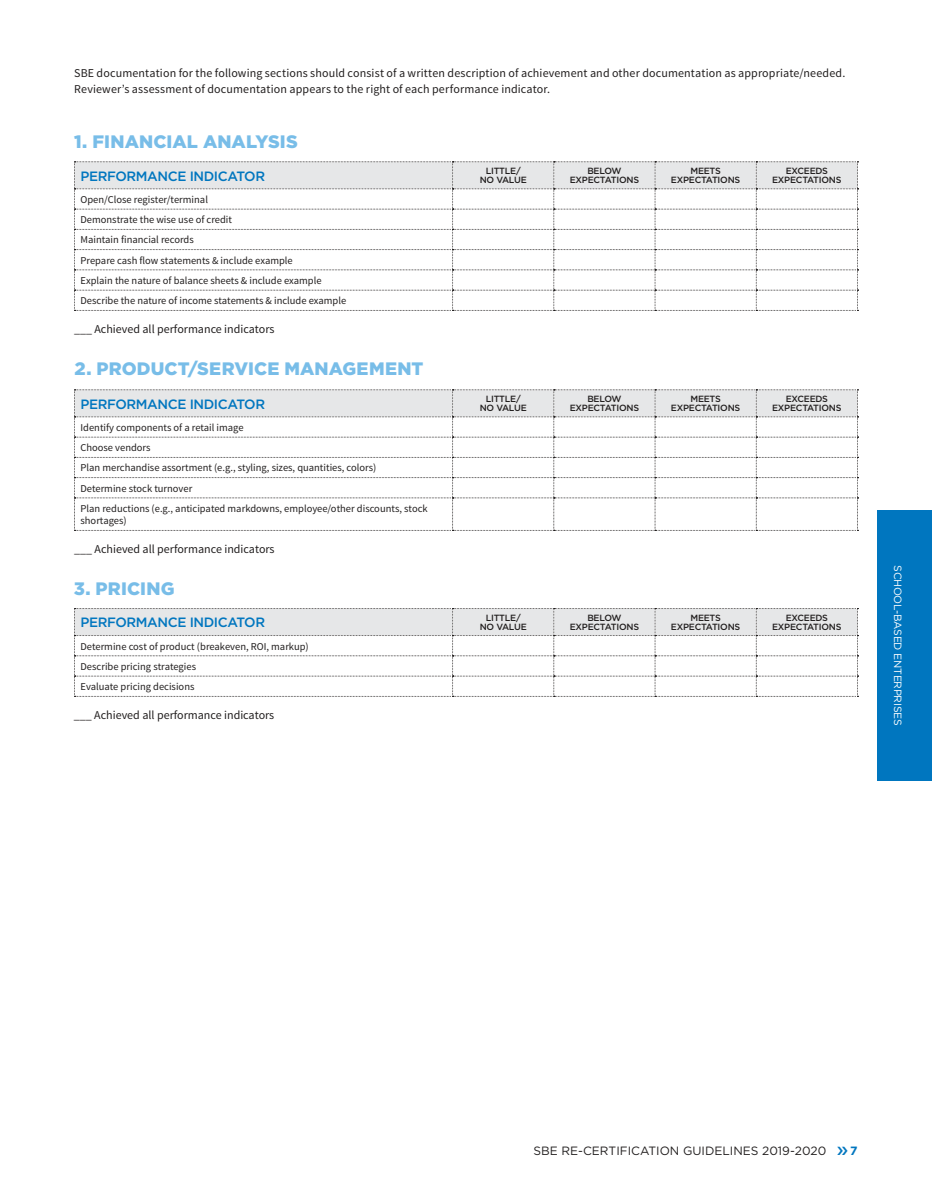
<style>
.page{position:relative;width:932px;height:1202px;background:#fff}
.page>*{position:absolute;margin:0;border:0;box-sizing:border-box;transform-origin:0 0}
.t1{font:900 18px "Gotham";letter-spacing:.005em;color:#78bde8}
.t2{font:500 13.5px "Gotham";letter-spacing:-.03em;color:#0076bf}
.t3{font:12px/16.5px "Source Sans Pro";letter-spacing:.01em;color:#221f1f}
.t4{font:12px "Gotham";color:#221f1f}
.t5{font:700 12px "Gotham";color:#0076bf}
.t6{font:10.5px/20.2px "Source Sans Pro";color:#221f1f}
.t7{font:10.5px "Gotham";letter-spacing:-.025em;color:#fff}
.t8{font:500 9px/9px "Gotham";letter-spacing:-.025em;color:#221f1f;text-align:center}
</style>
<div class="page">
<div style="left:878px;top:510px;width:54px;height:270px;background:#0076bf"></div>
<svg style="left:74px;top:161px;width:784px;height:150px"></svg>
<svg style="left:74px;top:389px;width:784px;height:142px"></svg>
<svg style="left:74px;top:608px;width:784px;height:89px"></svg>
<p class="t3" style="left:74px;top:65px;width:772px">SBE documentation for the following sections should consist of a written description of achievement and other documentation as appropriate/needed.<br>Reviewer’s assessment of documentation appears to the right of each performance indicator.</p>
<h1 class="t1" style="left:74px;top:133px;width:225px">1. FINANCIAL ANALYSIS</h1>
<p class="t2" style="left:80px;top:170px;width:186px">PERFORMANCE INDICATOR</p>
<p class="t8" style="left:479px;top:167px;width:49px">LITTLE/<br>NO VALUE</p>
<p class="t8" style="left:569px;top:167px;width:71px">BELOW<br>EXPECTATIONS</p>
<p class="t8" style="left:671px;top:167px;width:71px">MEETS<br>EXPECTATIONS</p>
<p class="t8" style="left:772px;top:167px;width:71px">EXCEEDS<br>EXPECTATIONS</p>
<p class="t6" style="left:80px;top:190px;width:267px">Open/Close register/terminal<br>Demonstrate the wise use of credit<br>Maintain financial records<br>Prepare cash flow statements &amp; include example<br>Explain the nature of balance sheets &amp; include example Describe the nature of income statements &amp; include example</p>
<p class="t3" style="left:74px;top:322px;width:202px">___ Achieved all performance indicators</p>
<h1 class="t1" style="left:75px;top:360px;width:350px">2. PRODUCT/SERVICE MANAGEMENT</h1>
<p class="t2" style="left:80px;top:398px;width:186px">PERFORMANCE INDICATOR</p>
<p class="t8" style="left:479px;top:395px;width:49px">LITTLE/<br>NO VALUE</p>
<p class="t8" style="left:569px;top:395px;width:71px">BELOW<br>EXPECTATIONS</p>
<p class="t8" style="left:671px;top:395px;width:71px">MEETS<br>EXPECTATIONS</p>
<p class="t8" style="left:772px;top:395px;width:71px">EXCEEDS<br>EXPECTATIONS</p>
<p class="t6" style="left:80px;top:418px;width:348px">Identify components of a retail image<br>Choose vendors<br>Plan merchandise assortment (e.g., styling, sizes, quantities, colors)<br>Determine stock turnover<br>Plan reductions (e.g., anticipated markdowns, employee/other discounts, stock</p>
<p class="t6" style="left:80px;top:511px;width:48px">shortages)</p>
<p class="t3" style="left:74px;top:542px;width:202px">___ Achieved all performance indicators</p>
<h1 class="t1" style="left:74px;top:580px;width:102px">3. PRICING</h1>
<p class="t2" style="left:80px;top:616px;width:186px">PERFORMANCE INDICATOR</p>
<p class="t8" style="left:479px;top:614px;width:49px">LITTLE/<br>NO VALUE</p>
<p class="t8" style="left:569px;top:614px;width:71px">BELOW<br>EXPECTATIONS</p>
<p class="t8" style="left:671px;top:614px;width:71px">MEETS<br>EXPECTATIONS</p>
<p class="t8" style="left:772px;top:614px;width:71px">EXCEEDS<br>EXPECTATIONS</p>
<p class="t6" style="left:80px;top:637px;width:230px">Determine cost of product (breakeven, ROI, markup)<br>Describe pricing strategies<br>Evaluate pricing decisions</p>
<p class="t3" style="left:74px;top:708px;width:202px">___ Achieved all performance indicators</p>
<p class="t7" style="left:902px;top:565px;width:162px;rotate:90deg">SCHOOL-BASED ENTERPRISES</p>
<p class="t4" style="left:533px;top:1145px;width:294px">SBE RE-CERTIFICATION GUIDELINES 2019-2020</p>
<p class="t5" style="left:850px;top:1145px;width:9px">7</p>
</div>
